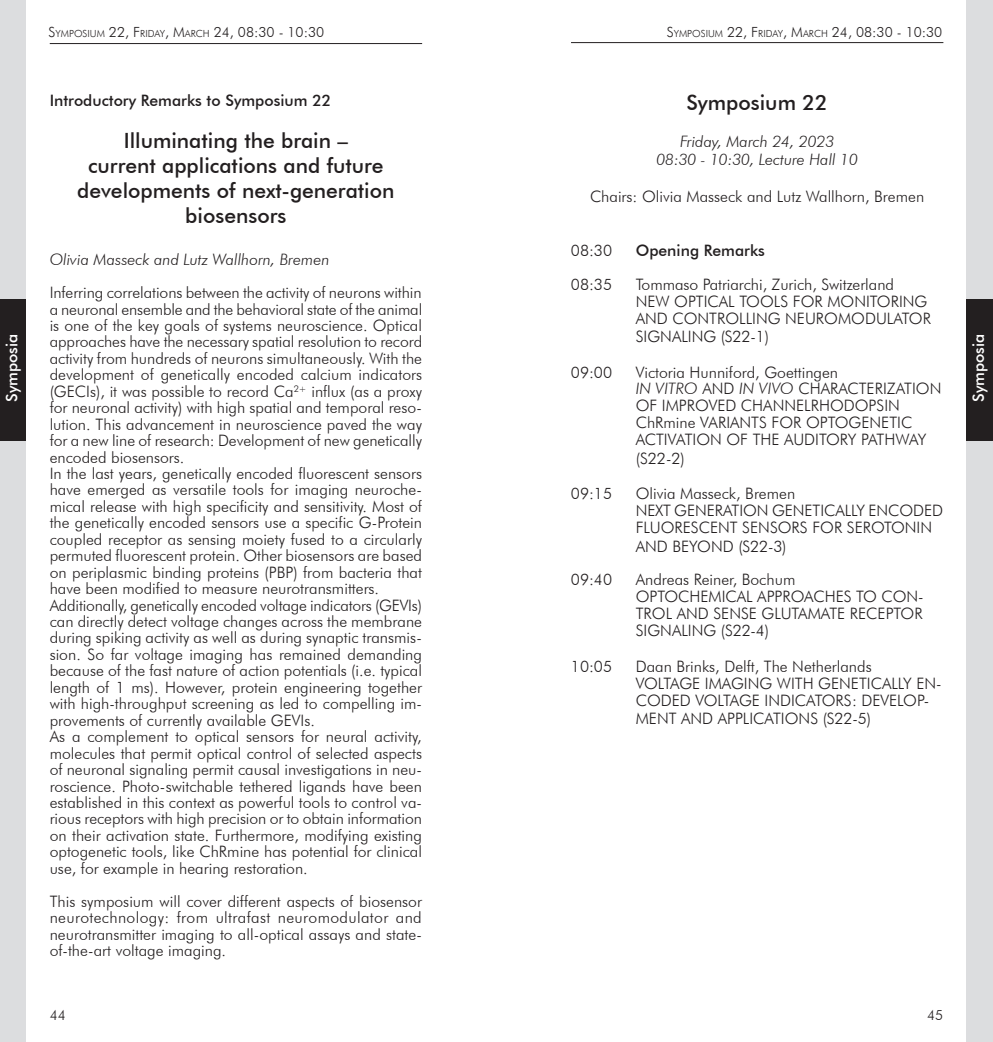
<style>
.page{position:relative;width:993px;height:1042px;background:#fff}
.page>*{position:absolute;margin:0;border:0;box-sizing:border-box;transform-origin:0 0}
.t1{font:500 21px/25.2px "Futura BT";color:#231f20;text-align:center}
.t2{font:300 15.75px/16.4px "Futura BT";color:#231f20}
.t3{font:italic 300 15.75px/18.4px "Futura BT";color:#231f20;text-align:center}
.t4{font:500 15.75px "Futura BT";color:#231f20}
.t5{font:500 15.75px "Futura BT";color:#fff}
.t6{font:300 14px "Futura BT";color:#231f20}
.t7{font:300 14px "Futura BT";color:#231f20}
.s1{font-size:9.8px}
.s2{font-style:italic}
</style>
<div class="page">
<hr style="left:571px;top:42px;width:372px;height:1px;background:#231f20">
<div style="left:966px;top:0;width:26px;height:1042px;background:#dcdddf"></div>
<hr style="left:50px;top:43px;width:372px;height:1px;background:#231f20">
<div style="left:0;top:0;width:26px;height:1042px;background:#dcdddf"></div>
<div style="left:0;top:299px;width:26px;height:142px;background:#231f20"></div>
<div style="left:966px;top:299px;width:26px;height:142px;background:#231f20"></div>
<p class="t5" style="left:2px;top:402px;width:70px;rotate:-90deg">Symposia</p>
<p class="t6" style="left:49px;top:23px;width:277px">S<span class="s1">YMPOSIUM</span> 22, F<span class="s1">RIDAY</span>, M<span class="s1">ARCH</span> 24, 08:30 - 10:30</p>
<p class="t4" style="left:50px;top:91px;width:283px">Introductory Remarks to Symposium 22</p>
<h1 class="t1" style="left:77px;top:128px;width:319px">Illuminating the brain –<br>current applications and future developments of next-generation biosensors</h1>
<p class="t3" style="left:50px;top:250px;width:281px">Olivia Masseck and Lutz Wallhorn, Bremen</p>
<p class="t2" style="left:50px;top:284px;width:374px">Inferring correlations between the activity of neurons within a neuronal ensemble and the behavioral state of the animal is one of the key goals of systems neuroscience. Optical approaches have the necessary spatial resolution to record activity from hundreds of neurons simultaneously. With the development of genetically encoded calcium indicators (GECIs), it was possible to record Ca<sup>2+</sup> influx (as a proxy for neuronal activity) with high spatial and temporal reso&shy;lution. This advancement in neuroscience paved the way for a new line of research: Development of new genetically encoded biosensors.<br>In the last years, genetically encoded fluorescent sensors have emerged as versatile tools for imaging neuroche&shy;mical release with high specificity and sensitivity. Most of the genetically encoded sensors use a specific G-Protein coupled receptor as sensing moiety fused to a circularly permuted fluorescent protein. Other biosensors are based on periplasmic binding proteins (PBP) from bacteria that have been modified to measure neurotransmitters.<br>Additionally, genetically encoded voltage indicators (GEVIs) can directly detect voltage changes across the membrane during spiking activity as well as during synaptic transmis&shy;sion. So far voltage imaging has remained demanding because of the fast nature of action potentials (i.e. typical length of 1 ms). However, protein engineering together with high-throughput screening as led to compelling im&shy;provements of currently available GEVIs.<br>As a complement to optical sensors for neural activity, molecules that permit optical control of selected aspects of neuronal signaling permit causal investigations in neu&shy;roscience. Photo-switchable tethered ligands have been established in this context as powerful tools to control va&shy;rious receptors with high precision or to obtain information on their activation state. Furthermore, modifying existing optogenetic tools, like ChRmine has potential for clinical use, for example in hearing restoration.</p>
<p class="t2" style="left:50px;top:892px;width:374px;text-align:justify">This symposium will cover different aspects of biosensor neurotechnology: from ultrafast neuromodulator and neurotransmitter imaging to all-optical assays and state&shy;of-the-art voltage imaging.</p>
<p class="t6" style="left:666px;top:23px;width:277px">S<span class="s1">YMPOSIUM</span> 22, F<span class="s1">RIDAY</span>, M<span class="s1">ARCH</span> 24, 08:30 - 10:30</p>
<h1 class="t1" style="left:686px;top:90px;width:143px">Symposium 22</h1>
<p class="t3" style="left:656px;top:132px;width:203px">Friday, March 24, 2023<br>08:30 - 10:30, Lecture Hall 10</p>
<p class="t2" style="left:590px;top:188px;width:335px">Chairs: Olivia Masseck and Lutz Wallhorn, Bremen</p>
<p class="t2" style="left:570px;top:242px;width:43px">08:30</p>
<p class="t4" style="left:635px;top:241px;width:131px">Opening Remarks</p>
<p class="t2" style="left:570px;top:276px;width:43px">08:35</p>
<p class="t2" style="left:635px;top:276px;width:260px;line-height:17px">Tommaso Patriarchi, Zurich, Switzerland<br>New optical</p>
<p class="t2" style="left:739px;top:293px;width:11px">tools</p>
<p class="t2" style="left:792px;top:293px;width:11px">for</p>
<p class="t2" style="left:827px;top:293px;width:11px">monitoring</p>
<p class="t2" style="left:570px;top:310px;width:21px">and</p>
<p class="t2" style="left:672px;top:310px;width:11px">controlling</p>
<p class="t2" style="left:785px;top:310px;width:44px">neuromod</p>
<p class="t2" style="left:875px;top:310px;width:21px">ulator</p>
<p class="t2" style="left:570px;top:328px;width:15px">signaling</p>
<p class="t2" style="left:720px;top:328px;width:50px">(S22-1)</p>
<p class="t2" style="left:570px;top:363px;width:43px">09:00</p>
<p class="t2" style="left:635px;top:363px;width:307px;line-height:17.3px">Victoria Hunniford, Goettingen<br><span class="s2">IN VITRO</span> AND <span class="s2">IN VIVO</span> CHARACTERIZATION<br>OF IMPROVED CHANNELRHODOPSIN<br>ChRmine VARIANTS FOR OPTOGENETIC<br>ACTIVATION OF THE AU DITORY PATHWAY (S22-2)</p>
<p class="t2" style="left:570px;top:485px;width:43px">09:15</p>
<p class="t2" style="left:635px;top:485px;width:161px;line-height:17px">Olivia Masseck, Bremen<br>Next generation</p>
<p class="t2" style="left:771px;top:502px;width:10px">genetically</p>
<p class="t2" style="left:868px;top:502px;width:12px">encoded</p>
<p class="t2" style="left:570px;top:519px;width:21px">fl</p>
<p class="t2" style="left:649px;top:519px;width:22px">uorescent</p>
<p class="t2" style="left:742px;top:519px;width:11px">sensors</p>
<p class="t2" style="left:812px;top:519px;width:11px">for</p>
<p class="t2" style="left:846px;top:519px;width:11px">serotonin</p>
<p class="t2" style="left:570px;top:537px;width:21px">and</p>
<p class="t2" style="left:672px;top:537px;width:11px">beyond</p>
<p class="t2" style="left:738px;top:537px;width:50px">(S22-3)</p>
<p class="t2" style="left:570px;top:571px;width:43px">09:40</p>
<p class="t2" style="left:635px;top:571px;width:161px;line-height:17px">Andreas Reiner, Bochum<br>Optochemical</p>
<p class="t2" style="left:757px;top:588px;width:11px">approaches</p>
<p class="t2" style="left:855px;top:588px;width:38px">to con</p>
<p class="t2" style="left:917px;top:588px;width:7px">-</p>
<p class="t2" style="left:570px;top:605px;width:18px">trol</p>
<p class="t2" style="left:676px;top:605px;width:12px">and</p>
<p class="t2" style="left:713px;top:605px;width:10px">sense</p>
<p class="t2" style="left:761px;top:605px;width:40px">glutamate</p>
<p class="t2" style="left:849px;top:605px;width:10px">receptor</p>
<p class="t2" style="left:570px;top:622px;width:15px">signaling</p>
<p class="t2" style="left:720px;top:622px;width:50px">(S22-4)</p>
<p class="t2" style="left:570px;top:658px;width:43px">10:05</p>
<p class="t2" style="left:635px;top:657px;width:237px;line-height:17px">Daan Brinks, Delft, The Netherlands<br>Voltage</p>
<p class="t2" style="left:704px;top:675px;width:11px">imaging</p>
<p class="t2" style="left:776px;top:675px;width:10px">with</p>
<p class="t2" style="left:818px;top:675px;width:22px">Genetically</p>
<p class="t2" style="left:916px;top:675px;width:27px">En-</p>
<p class="t2" style="left:570px;top:692px;width:18px">coded</p>
<p class="t2" style="left:695px;top:692px;width:19px">Voltage</p>
<p class="t2" style="left:764px;top:692px;width:14px">Indicators</p>
<p class="t2" style="left:851px;top:692px;width:20px">: develop</p>
<p class="t2" style="left:923px;top:692px;width:7px">-</p>
<p class="t2" style="left:570px;top:710px;width:19px">ment</p>
<p class="t2" style="left:681px;top:710px;width:12px">and</p>
<p class="t2" style="left:717px;top:710px;width:10px">applications</p>
<p class="t2" style="left:822px;top:710px;width:50px">(S22-5)</p>
<p class="t7" style="left:50px;top:1007px;width:18px">44</p>
<p class="t7" style="left:926px;top:1007px;width:18px">45</p>
<p class="t5" style="left:968px;top:402px;width:70px;rotate:-90deg">Symposia</p>
</div>
